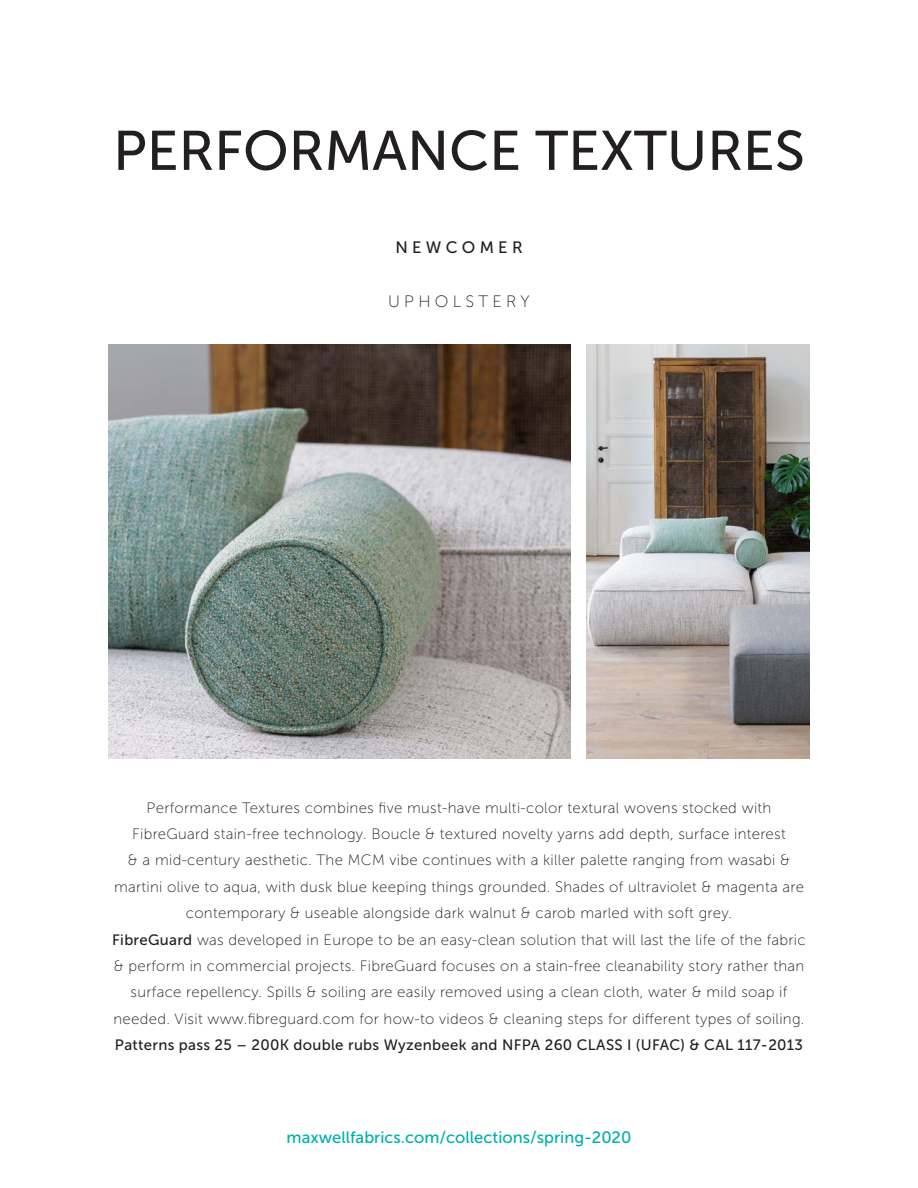
<style>
.page{position:relative;width:918px;height:1188px;background:#fff}
.page>*{position:absolute;margin:0;border:0;box-sizing:border-box;transform-origin:0 0}
.Headline_-_Align_Lef{font:55.5px "Museo Sans 500";color:#231f20}
.t1{font:16.5px "Museo Sans 500";color:#00afab}
.Subtitle{font:16.5px "Museo Sans 100";letter-spacing:.26em;color:#231f20}
.Subtitle-2{font:16.5px "Museo Sans 500";letter-spacing:.26em;color:#231f20}
.Body_Text{font:15px/26.4px "Museo Sans 100";letter-spacing:.02em;color:#231f20;text-align:center}
.Body_Text-2{font:15px "Museo Sans 500";letter-spacing:.02em;color:#231f20}
.s1{font-family:"Museo Sans 500"}
</style>
<div class="page">
<img style="left:108px;top:345px;width:463px;height:413px">
<img style="left:586px;top:345px;width:224px;height:413px">
<p class="Headline_-_Align_Lef" style="left:113px;top:120px;width:693px">PERFORMANCE TEXTURES</p>
<p class="Subtitle-2" style="left:395px;top:238px;width:129px">NEWCOMER</p>
<p class="Subtitle" style="left:388px;top:293px;width:143px">UPHOLSTERY</p>
<p class="Body_Text" style="left:114px;top:794px;width:691px">Performance Textures combines five must-have multi-color textural wovens stocked with FibreGuard stain-free technology. Boucle &amp; textured novelty yarns add depth, surface interest<br>&amp; a mid-century aesthetic. The MCM vibe continues with a killer palette ranging from wasabi &amp; martini olive to aqua, with dusk blue keeping things grounded. Shades of ultraviolet &amp; magenta are contemporary &amp; useable alongside dark walnut &amp; carob marled with soft grey.</p>
<p class="Body_Text" style="left:112px;top:926px;width:695px"><span class="s1">FibreGuard</span> was developed in Europe to be an easy-clean solution that will last the life of the fabric &amp; perform in commercial projects. FibreGuard focuses on a stain-free cleanability story rather than surface repellency. Spills &amp; soiling are easily removed using a clean cloth, water &amp; mild soap if needed. Visit www.fibreguard.com for how-to videos &amp; cleaning steps for different types of soiling.</p>
<p class="Body_Text-2" style="left:115px;top:1037px;width:690px">Patterns pass 25 – 200K double rubs Wyzenbeek and NFPA 260 CLASS I (UFAC) &amp; CAL 117-2013</p>
<p class="t1" style="left:287px;top:1128px;width:346px">maxwellfabrics.com/collections/spring-2020</p>
</div>
